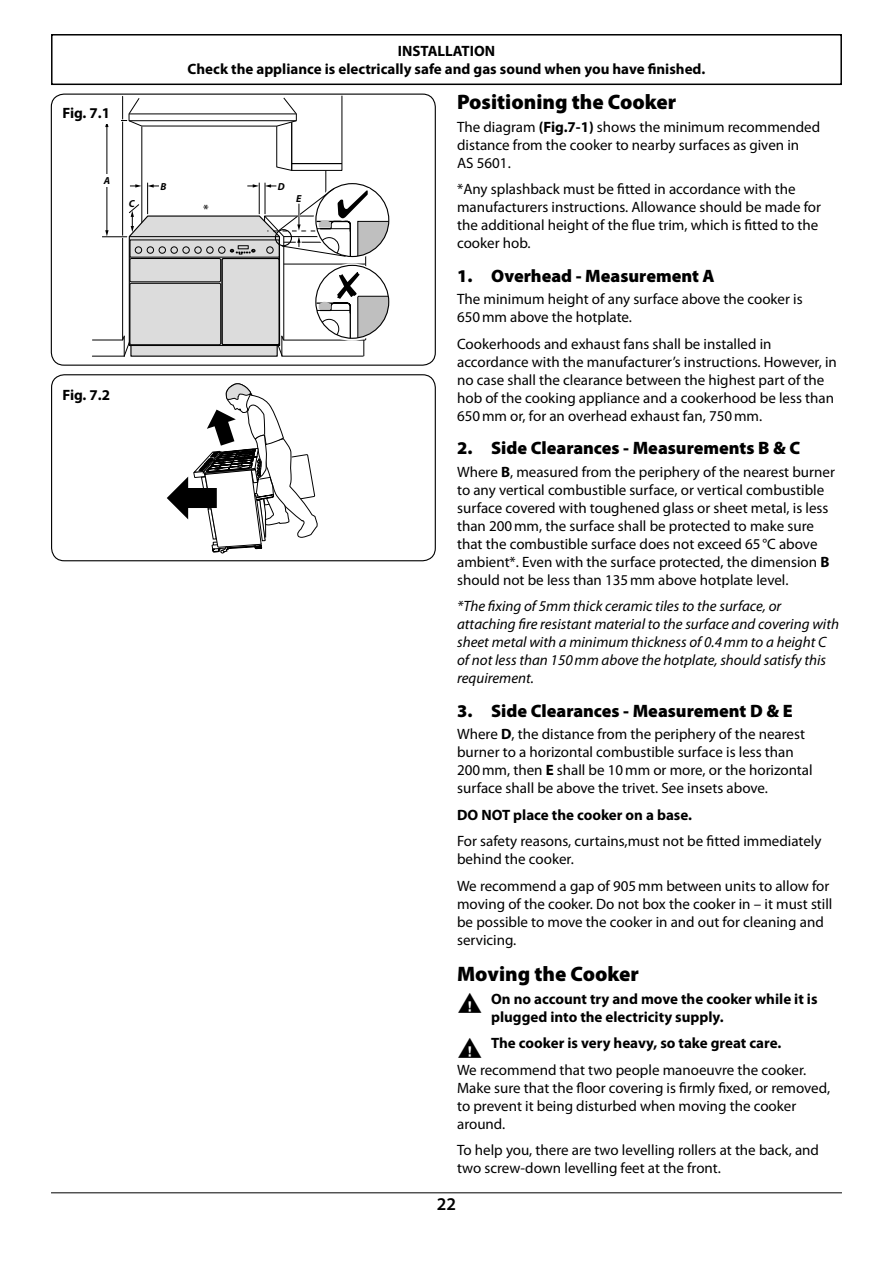
<style>
.page{position:relative;width:893px;height:1263px;background:#fff}
.page>*{position:absolute;margin:0;border:0;box-sizing:border-box;transform-origin:0 0}
.Heading_2{font:900 21px "Myriad Pro";color:#000}
.Heading_3{font:900 18px "Myriad Pro";color:#000}
.t1{font:600 18px "Myriad Pro";color:#000}
.Body_text{font:15px/18px "Myriad Pro";color:#000}
.Body_text-2{font:700 15px/18px "Myriad Pro";color:#000;text-align:center}
.Body_text-3{font:italic 15px/18px "Myriad Pro";color:#000}
.t2{font:13.65px "Myriad";color:#000}
.t3{font:italic 700 10.2px "Myriad Pro";color:#000}
.s1{font-weight:700}
</style>
<div class="page">
<div style="left:51px;top:34px;width:791px;height:51px;border:2px solid #000"></div>
<hr style="left:51px;top:1192px;width:791px;height:1px;background:#000">
<hr style="left:326px;top:171px;width:1px;height:45px;background:#000">
<hr style="left:141px;top:126px;width:1px;height:188px;background:#000">
<hr style="left:122px;top:96px;width:1px;height:244px;background:#000">
<hr style="left:147px;top:183px;width:1px;height:31px;background:#000">
<hr style="left:107px;top:126px;width:1px;height:105px;background:#000">
<svg style="left:105px;top:96px;width:238px;height:75px"></svg>
<hr style="left:265px;top:183px;width:1px;height:31px;background:#000">
<hr style="left:259px;top:183px;width:1px;height:31px;background:#000">
<div style="left:102px;top:174px;width:10px;height:13px;background:#fff"></div>
<svg style="left:92px;top:184px;width:297px;height:173px"></svg>
<div style="left:51px;top:94px;width:385px;height:272px;border:1px solid #000;border-radius:13px"></div>
<svg style="left:167px;top:383px;width:151px;height:171px"></svg>
<div style="left:51px;top:374px;width:385px;height:187px;border:1px solid #000;border-radius:13px"></div>
<div style="left:57px;top:102px;width:64px;height:21px;background:#fff"></div>
<p class="Body_text-2" style="left:62px;top:104px;width:49px">Fig. 7.1</p>
<p class="t3" style="left:104px;top:174px;width:8px">A</p>
<p class="t3" style="left:129px;top:197px;width:7px">C</p>
<p class="Body_text-2" style="left:62px;top:386px;width:49px">Fig. 7.2</p>
<p class="t3" style="left:160px;top:179px;width:7px">B</p>
<p class="Body_text-2" style="left:188px;top:42px;width:519px">INSTALLATION<br>Check the appliance is electrically safe and gas sound when you have finished.</p>
<p class="t2" style="left:203px;top:203px;width:7px">*</p>
<p class="t3" style="left:278px;top:179px;width:8px">D</p>
<p class="t3" style="left:296px;top:192px;width:7px">E</p>
<p class="Heading_2" style="left:457px;top:90px;width:221px">Positioning the Cooker</p>
<p class="Body_text" style="left:457px;top:117px;width:365px">The diagram <span class="s1">(Fig.7-1)</span> shows the minimum recommended distance from the cooker to nearby surfaces as given in<br>AS 5601.</p>
<p class="Body_text" style="left:457px;top:180px;width:365px">*Any splashback must be fitted in accordance with the manufacturers instructions. Allowance should be made for the additional height of the flue trim, which is fitted to the cooker hob.</p>
<p class="Heading_3" style="left:457px;top:266px;width:259px">1. Overhead - Measurement A</p>
<p class="Body_text" style="left:457px;top:290px;width:347px">The minimum height of any surface above the cooker is<br>650mm above the hotplate.</p>
<p class="Body_text" style="left:457px;top:334px;width:381px">Cookerhoods and exhaust fans shall be installed in accordance with the manufacturer’s instructions. However, in no case shall the clearance between the highest part of the hob of the cooking appliance and a cookerhood be less than 650mm or, for an overhead exhaust fan, 750mm.</p>
<p class="Heading_3" style="left:457px;top:438px;width:345px">2. Side Clearances - Measurements B &amp; C</p>
<p class="Body_text" style="left:457px;top:462px;width:379px">Where <span class="s1">B</span>, measured from the periphery of the nearest burner to any vertical combustible surface, or vertical combustible surface covered with toughened glass or sheet metal, is less than 200mm, the surface shall be protected to make sure that the combustible surface does not exceed 65°C above ambient*. Even with the surface protected, the dimension <span class="s1">B </span>should not be less than 135mm above hotplate level.</p>
<p class="Body_text-3" style="left:457px;top:597px;width:383px">*The fixing of 5mm thick ceramic tiles to the surface, or attaching fire resistant material to the surface and covering with sheet metal with a minimum thickness of 0.4mm to a height C of not less than 150mm above the hotplate, should satisfy this requirement.</p>
<p class="Heading_3" style="left:457px;top:701px;width:337px">3. Side Clearances - Measurement D &amp; E</p>
<p class="Body_text" style="left:457px;top:725px;width:357px">Where <span class="s1">D</span>, the distance from the periphery of the nearest burner to a horizontal combustible surface is less than 200mm, then <span class="s1">E</span> shall be 10mm or more, or the horizontal surface shall be above the trivet. See insets above.</p>
<p class="Body_text-2" style="left:457px;top:805px;width:236px">DO NOT place the cooker on a base.</p>
<p class="Body_text" style="left:457px;top:832px;width:366px">For safety reasons, curtains,must not be fitted immediately behind the cooker.</p>
<p class="Body_text" style="left:457px;top:876px;width:377px">We recommend a gap of 905mm between units to allow for moving of the cooker. Do not box the cooker in – it must still be possible to move the cooker in and out for cleaning and servicing.</p>
<p class="Heading_2" style="left:457px;top:962px;width:183px">Moving the Cooker</p>
<p class="Body_text-2" style="left:491px;top:989px;width:328px;text-align:left;text-indent:-34px">■ On no account try and move the cooker while it is plugged into the electricity supply.</p>
<p class="Body_text-2" style="left:457px;top:1034px;width:326px">■ The cooker is very heavy, so take great care.</p>
<p class="Body_text" style="left:457px;top:1060px;width:375px">We recommend that two people manoeuvre the cooker.<br>Make sure that the floor covering is firmly fixed, or removed, to prevent it being disturbed when moving the cooker around.</p>
<p class="Body_text" style="left:457px;top:1141px;width:363px">To help you, there are two levelling rollers at the back, and two screw-down levelling feet at the front.</p>
<p class="t1" style="left:437px;top:1193px;width:21px">22</p>
</div>
